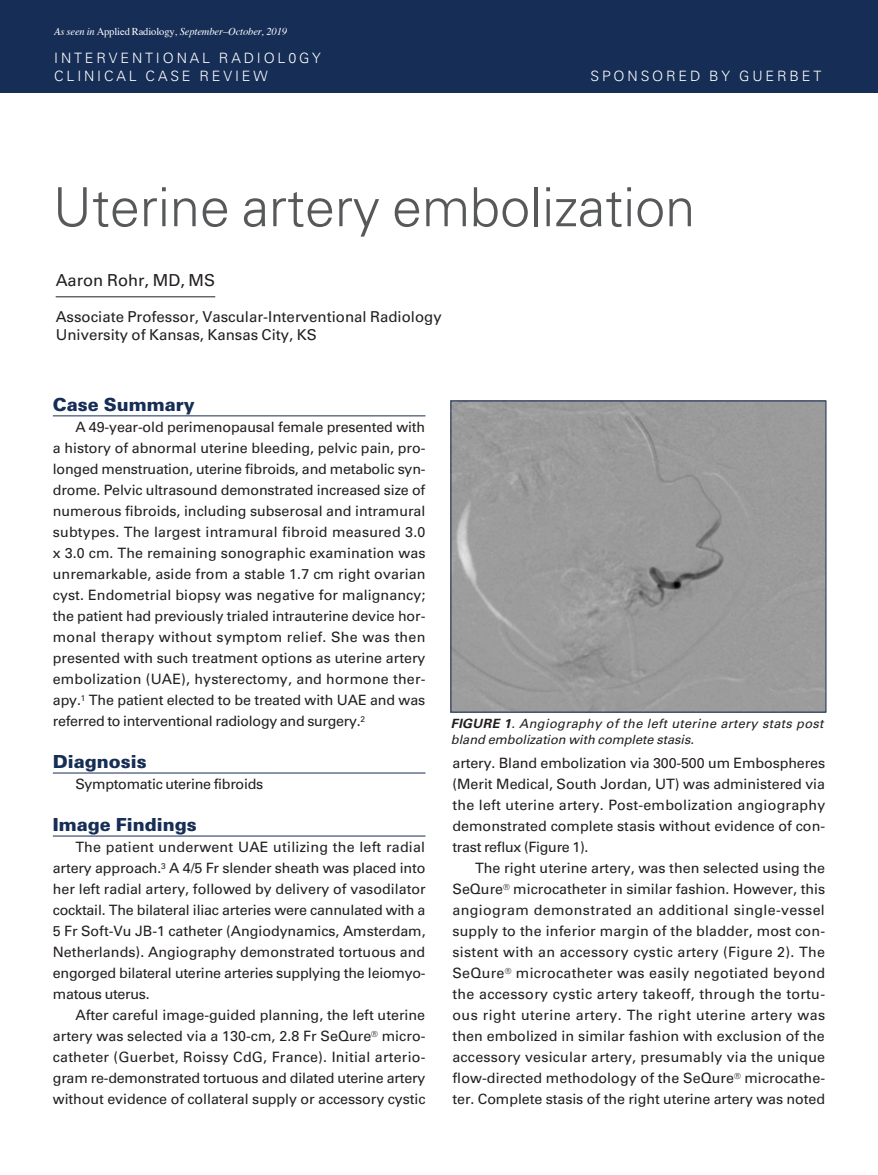
<style>
.page{position:relative;width:878px;height:1175px;background:#fff}
.page>*{position:absolute;margin:0;border:0;box-sizing:border-box;transform-origin:0 0}
.sponsored-case-title{font:300 54px "Univers";color:#57585a}
.sponsored-case-subhe{font:900 18px "Univers";color:#162d55}
.sponsored-case-autho{font:16.5px "Univers";color:#231f20}
.sponsored-case-autho-2{font:15px/18px "Univers";color:#231f20}
.sponsored-case-body{font:14.25px/21px "Univers";letter-spacing:-.015em;color:#231f20;text-align:justify}
.t1{font:300 14.25px/18px "Univers";letter-spacing:.2em;color:#fff}
.sponsored-case-capti{font:italic 12.75px/16.5px "Univers";letter-spacing:.03em;color:#231f20}
.t2{font:italic 10.5px "Times";letter-spacing:-.01em;color:#fff}
.s1{font-style:normal}
.s2{font-weight:700}
</style>
<div class="page">
<div style="left:0;top:0;width:878px;height:93px;background:#162d55"></div>
<hr style="left:53px;top:415px;width:372px;height:1px;background:#162d55">
<hr style="left:53px;top:772px;width:372px;height:1px;background:#162d55">
<hr style="left:53px;top:835px;width:372px;height:1px;background:#162d55">
<hr style="left:56px;top:296px;width:159px;height:1px;background:#231f20">
<div style="left:452px;top:402px;width:372px;height:308px;background:#9b9b9b"></div>
<p class="t2" style="left:54px;top:22px;width:234px">As seen in <span class="s1">Applied Radiology,</span> September–October, 2019</p>
<p class="t1" style="left:54px;top:49px;width:268px">INTERVENTIONAL RADIOL0GY<br>CLINICAL CASE REVIEW</p>
<p class="t1" style="left:590px;top:67px;width:232px">SPONSORED BY GUERBET</p>
<p class="sponsored-case-title" style="left:53px;top:174px;width:644px">Uterine artery embolization</p>
<p class="sponsored-case-autho" style="left:56px;top:270px;width:161px">Aaron Rohr, MD, MS</p>
<p class="sponsored-case-autho-2" style="left:56px;top:307px;width:387px">Associate Professor, Vascular-Interventional Radiology<br>University of Kansas, Kansas City, KS</p>
<p class="sponsored-case-subhe" style="left:53px;top:393px;width:143px">Case Summary</p>
<p class="sponsored-case-body" style="left:53px;top:417px;width:374px;text-indent:22px">A 49-year-old perimenopausal female presented with a history of abnormal uterine bleeding, pelvic pain, pro&shy;longed menstruation, uterine fibroids, and metabolic syn&shy;drome. Pelvic ultrasound demonstrated increased size of numerous fibroids, including subserosal and intramural subtypes. The largest intramural fibroid measured 3.0 x 3.0 cm. The remaining sonographic examination was unremarkable, aside from a stable 1.7 cm right ovarian cyst. Endometrial biopsy was negative for malignancy; the patient had previously trialed intrauterine device hor&shy;monal therapy without symptom relief. She was then presented with such treatment options as uterine artery embolization (UAE), hysterectomy, and hormone ther&shy;apy.<sup>1</sup> The patient elected to be treated with UAE and was referred to interventional radiology and surgery.<sup>2</sup></p>
<p class="sponsored-case-subhe" style="left:53px;top:750px;width:96px">Diagnosis</p>
<p class="sponsored-case-body" style="left:75px;top:774px;width:189px">Symptomatic uterine fibroids</p>
<p class="sponsored-case-subhe" style="left:53px;top:813px;width:145px">Image Findings</p>
<p class="sponsored-case-body" style="left:53px;top:837px;width:374px;text-indent:22px">The patient underwent UAE utilizing the left radial artery approach.<sup>3</sup> A 4/5 Fr slender sheath was placed into her left radial artery, followed by delivery of vasodilator cocktail. The bilateral iliac arteries were cannulated with a 5 Fr Soft-Vu JB-1 catheter (Angiodynamics, Amsterdam, Netherlands). Angiography demonstrated tortuous and engorged bilateral uterine arteries supplying the leiomyo&shy;matous uterus.</p>
<p class="sponsored-case-body" style="left:53px;top:1005px;width:374px;text-indent:22px">After careful image-guided planning, the left uterine artery was selected via a 130-cm, 2.8 Fr SeQure<sup>®</sup> micro&shy;catheter (Guerbet, Roissy CdG, France). Initial arterio&shy;gram re-demonstrated tortuous and dilated uterine artery without evidence of collateral supply or accessory cystic</p>
<p class="sponsored-case-capti" style="left:451px;top:715px;width:374px"><span class="s2">FIGURE 1</span>. Angiography of the left uterine artery stats post bland embolization with complete stasis.</p>
<p class="sponsored-case-body" style="left:452px;top:753px;width:374px">artery. Bland embolization via 300-500 um Embospheres (Merit Medical, South Jordan, UT) was administered via the left uterine artery. Post-embolization angiography demonstrated complete stasis without evidence of con&shy;trast reflux (Figure 1).</p>
<p class="sponsored-case-body" style="left:452px;top:858px;width:374px;text-indent:22px">The right uterine artery, was then selected using the SeQure<sup>®</sup> microcatheter in similar fashion. However, this angiogram demonstrated an additional single-vessel supply to the inferior margin of the bladder, most con&shy;sistent with an accessory cystic artery (Figure 2). The SeQure<sup>®</sup> microcatheter was easily negotiated beyond the accessory cystic artery takeoff, through the tortu&shy;ous right uterine artery. The right uterine artery was then embolized in similar fashion with exclusion of the accessory vesicular artery, presumably via the unique flow-directed methodology of the SeQure<sup>®</sup> microcathe&shy;ter. Complete stasis of the right uterine artery was noted</p>
</div>
